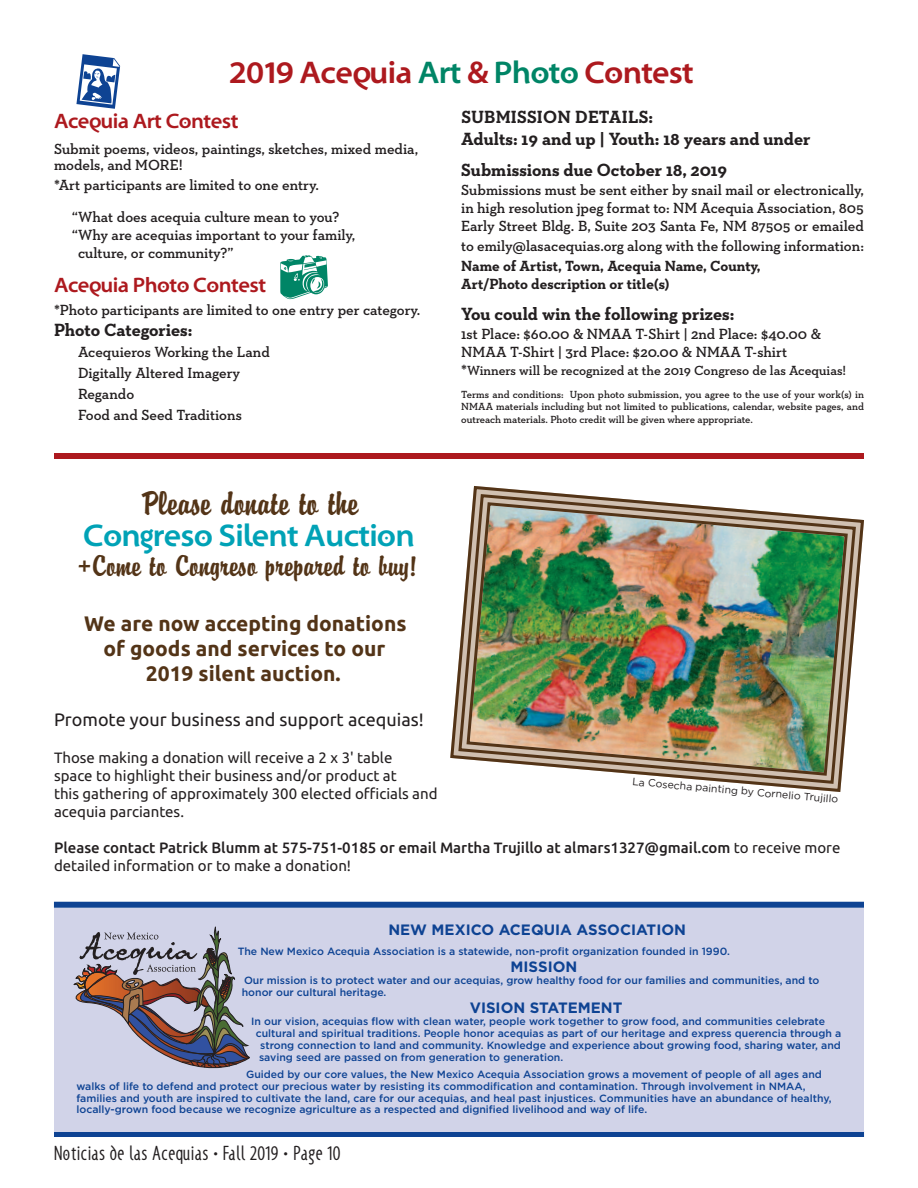
<style>
.page{position:relative;width:918px;height:1188px;background:#fff}
.page>*{position:absolute;margin:0;border:0;box-sizing:border-box;transform-origin:0 0}
.t1{font:36px "Brody D";color:#533417}
.t2{font:31.5px "Brody D";color:#533417}
.t3{font:700 31.5px "Santana";letter-spacing:-.025em;color:#ad191e}
.t4{font:700 31.5px "Santana";letter-spacing:-.025em;color:#00a2b6}
.t5{font:700 21px/25.2px "Ubuntu";color:#533417;text-align:center}
.t6{font:condensed 21px "Santana";letter-spacing:.05em;color:#231f20}
.t7{font:700 21px "Santana";letter-spacing:-.025em;color:#ad191e}
.t8{font:700 18px/21.6px "Neutraface Slab Text";color:#231f20}
.t9{font:18px "Ubuntu";color:#231f20}
.t10{font:600 15px/21px "Neutraface Slab Text";color:#231f20}
.t11{font:15px/18px "Ubuntu";color:#231f20}
.t12{font:500 15px/18px "Ubuntu";color:#231f20}
.t13{font:700 15px/18px "Neutraface Slab Text";color:#231f20}
.t14{font:700 15px "Gotham";color:#0e4393}
.t15{font:600 13.5px "Neutraface Slab Text";color:#231f20}
.t16{font:500 10.5px/11.9px "Gotham";color:#0e4393}
.t17{font:600 10.5px/12.9px "Neutraface Slab Text";letter-spacing:-.005em;color:#231f20;text-align:justify}
.t18{font:10.5px "Gotham";color:#231f20}
.s1{color:#008566}
.s2{font-size:15px}
.s3{font-weight:400}
</style>
<div class="page">
<div style="left:54px;top:1131px;width:810px;height:6px;background:#0e4393"></div>
<div style="left:54px;top:909px;width:810px;height:223px;background:#d1d3e8"></div>
<svg style="left:74px;top:927px;width:176px;height:142px"></svg>
<svg style="left:280px;top:255px;width:48px;height:44px"></svg>
<svg style="left:76px;top:54px;width:44px;height:55px"></svg>
<div style="left:54px;top:453px;width:810px;height:6px;background:#ad191e"></div>
<svg style="left:450px;top:486px;width:414px;height:306px"></svg>
<svg style="left:457px;top:492px;width:401px;height:294px"></svg>
<img style="left:465px;top:501px;width:384px;height:276px">
<div style="left:54px;top:902px;width:810px;height:6px;background:#0e4393"></div>
<h2 class="t3" style="left:229px;top:54px;width:466px">2019 Acequia <span class="s1">Art</span> &amp; <span class="s1">Photo</span> Contest</h2>
<h3 class="t7" style="left:54px;top:109px;width:186px">Acequia Art Contest</h3>
<h3 class="t10" style="left:54px;top:142px;width:366px;line-height:16.5px">Submit poems, videos, paintings, sketches, mixed media, models, and MORE!</h3>
<h3 class="t10" style="left:72px;top:170px;width:269px;line-height:32.1px;text-indent:-18px">*Art participants are limited to one entry. “What does acequia culture mean to you?</h3>
<h3 class="t10" style="left:78px;top:228px;width:279px;line-height:17.1px;text-indent:-6px">“Why are acequias important to your family, culture, or community?”</h3>
<h3 class="t7" style="left:54px;top:272px;width:214px">Acequia Photo Contest</h3>
<h3 class="t10" style="left:54px;top:301px;width:368px">*Photo participants are limited to one entry per category.</h3>
<h3 class="t8" style="left:54px;top:321px;width:140px">Photo Categories:</h3>
<h3 class="t10" style="left:78px;top:343px;width:193px">Acequieros Working the Land<br>Digitally Altered Imagery<br>Regando<br>Food and Seed Traditions</h3>
<h3 class="t8" style="left:461px;top:108px;width:351px">SUBMISSION DETAILS:<br>Adults: 19 and up | Youth: 18 years and under</h3>
<h3 class="t8" style="left:461px;top:160px;width:268px">Submissions due October 18, 2019</h3>
<h3 class="t10" style="left:461px;top:182px;width:404px;line-height:18px;text-align:justify">Submissions must be sent either by snail mail or electronically, in high resolution jpeg format to: NM Acequia Association, 805<br>Early Street Bldg. B, Suite 203 Santa Fe, NM 87505 or emailed</h3>
<h3 class="t10" style="left:461px;top:237px;width:404px">to emily@lasacequias.org along with the following information:</h3>
<h3 class="t13" style="left:461px;top:258px;width:301px">Name of Artist, Town, Acequia Name, County,<br>Art/Photo description or title(s)</h3>
<h3 class="t8" style="left:461px;top:304px;width:275px">You could win the following prizes:</h3>
<h3 class="t10" style="left:461px;top:326px;width:361px;line-height:18px">1st Place: $60.00 &amp; NMAA T-Shirt | 2nd Place: $40.00 &amp;<br>NMAA T-Shirt | 3rd Place: $20.00 &amp; NMAA T-shirt</h3>
<p class="t15" style="left:461px;top:365px;width:387px"><span class="s2">*</span>Winners will be recognized at the 2019 Congreso de las Acequias!</p>
<p class="t17" style="left:461px;top:388px;width:404px">Terms and conditions: Upon photo submission, you agree to the use of your work(s) in NMAA materials including but not limited to publications, calendar, website pages, and outreach materials. Photo credit will be given where appropriate.</p>
<h1 class="t1" style="left:142px;top:482px;width:217px">Please donate to the</h1>
<h2 class="t4" style="left:83px;top:517px;width:333px">Congreso Silent Auction</h2>
<h2 class="t2" style="left:78px;top:547px;width:340px">+Come to Congreso prepared to buy!</h2>
<h3 class="t5" style="left:84px;top:610px;width:324px">We are now accepting donations of goods and services to our<br>2019 silent auction.</h3>
<h3 class="t9" style="left:54px;top:708px;width:371px">Promote your business and support acequias!</h3>
<h3 class="t11" style="left:54px;top:748px;width:385px">Those making a donation will receive a 2 x 3' table<br>space to highlight their business and/or product at<br>this gathering of approximately 300 elected officials and acequia parciantes.</h3>
<h3 class="t12" style="left:54px;top:838px;width:788px">Please contact Patrick Blumm at 575-751-0185 or email Martha Trujillo at almars1327@gmail.com <span class="s3">to receive more detailed information or to make a donation!</span></h3>
<p class="t18" style="left:633px;top:778px;width:208px;rotate:5deg">La Cosecha painting by Cornelio Trujillo</p>
<h3 class="t14" style="left:388px;top:924px;width:299px">NEW MEXICO ACEQUIA ASSOCIATION</h3>
<p class="t16" style="left:238px;top:946px;width:494px">The New Mexico Acequia Association is a statewide, non-profit organization founded in 1990.</p>
<h3 class="t14" style="left:511px;top:962px;width:68px">MISSION</h3>
<p class="t16" style="left:242px;top:975px;width:579px">Our mission is to protect water and our acequias, grow healthy food for our families and communities, and to honor our cultural heritage.</p>
<h3 class="t14" style="left:470px;top:1003px;width:154px">VISION STATEMENT</h3>
<p class="t16" style="left:251px;top:1017px;width:575px">In our vision, acequias flow with clean water, people work together to grow food, and communities celebrate</p>
<p class="t16" style="left:256px;top:1028px;width:587px">cultural and spiritual traditions. People honor acequias as part of our heritage and express querencia through a</p>
<p class="t16" style="left:260px;top:1040px;width:582px">strong connection to land and community. Knowledge and experience about growing food, sharing water, and</p>
<p class="t16" style="left:259px;top:1052px;width:306px">saving seed are passed on from generation to generation.</p>
<p class="t16" style="left:76px;top:1069px;width:757px;text-indent:170px">Guided by our core values, the New Mexico Acequia Association grows a movement of people of all ages and walks of life to defend and protect our precious water by resisting its commodification and contamination. Through involvement in NMAA, families and youth are inspired to cultivate the land, care for our acequias, and heal past injustices. Communities have an abundance of healthy, locally-grown food because we recognize agriculture as a respected and dignified livelihood and way of life.</p>
<h3 class="t6" style="left:54px;top:1143px;width:288px">Noticias de las Acequias • Fall 2019 • Page 10</h3>
</div>
